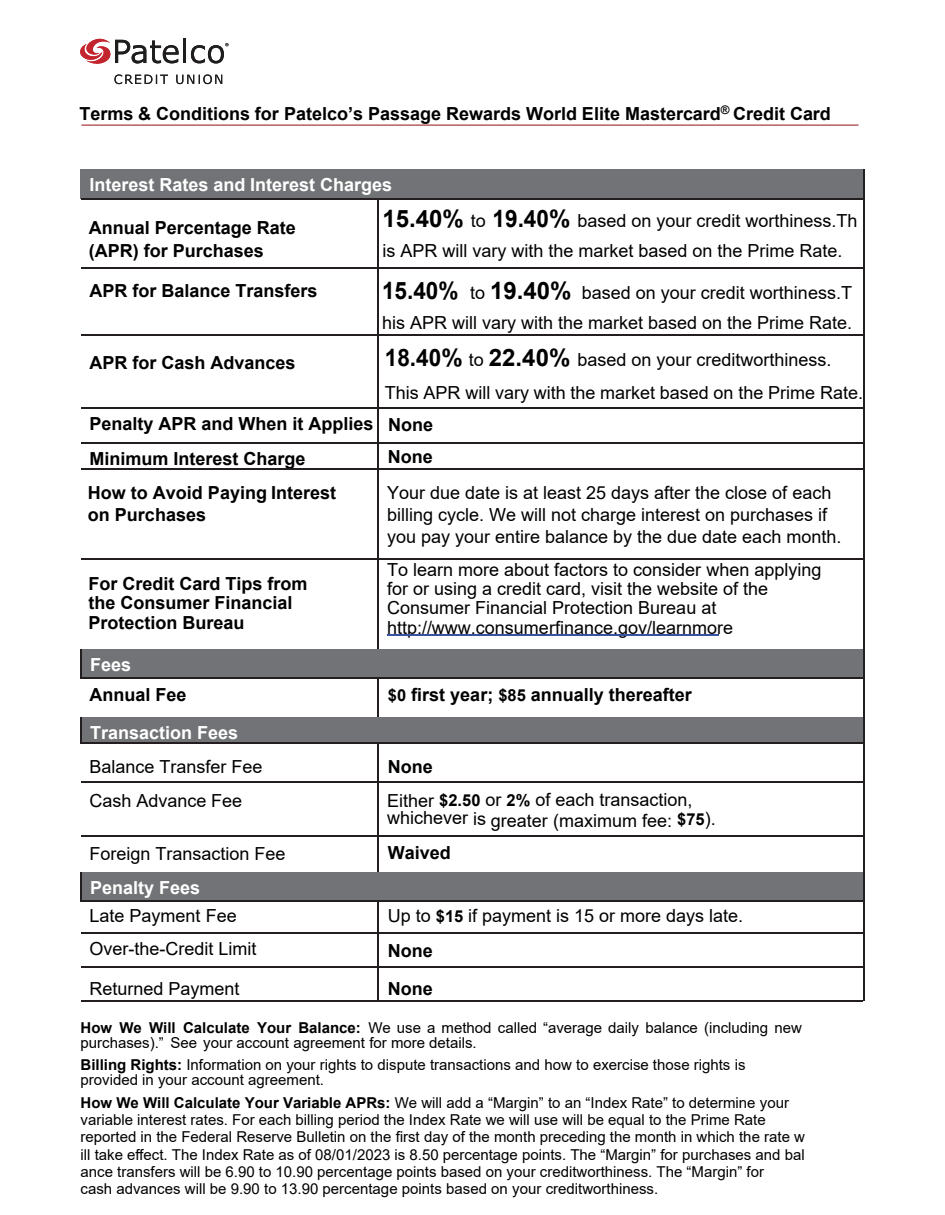
<style>
.page{position:relative;width:945px;height:1215px;background:#fff}
.page>*{position:absolute;margin:0;border:0;box-sizing:border-box;transform-origin:0 0}
.t1{font:18px/19.2px "Arial";color:#000}
.t2{font:700 18px/19.5px "Arial";color:#000}
.t3{font:700 18px "Arial";color:#fff}
.t4{font:15px/17.4px "Arial";color:#000}
.s1{font-weight:700;font-size:24px}
.s2{font-size:16.5px}
.s3{font-weight:700;font-size:16.5px}
.s4{font-weight:700}
.s5{font-style:inherit}
</style>
<div class="page">
<div style="left:81px;top:169px;width:782px;height:29px;background:#727376"></div>
<hr style="left:81px;top:198px;width:297px;height:2px;background:#231f20">
<hr style="left:379px;top:198px;width:484px;height:2px;background:#231f20">
<svg style="left:863px;top:169px;width:1px;height:17px"></svg>
<hr style="left:378px;top:198px;width:1px;height:69px;background:#231f20">
<hr style="left:863px;top:186px;width:1px;height:81px;background:#231f20">
<hr style="left:81px;top:267px;width:297px;height:1px;background:#231f20">
<hr style="left:379px;top:267px;width:484px;height:1px;background:#231f20">
<hr style="left:378px;top:268px;width:1px;height:66px;background:#231f20">
<hr style="left:863px;top:268px;width:1px;height:66px;background:#231f20">
<hr style="left:81px;top:334px;width:297px;height:2px;background:#231f20">
<hr style="left:379px;top:334px;width:484px;height:2px;background:#231f20">
<hr style="left:378px;top:334px;width:1px;height:73px;background:#231f20">
<hr style="left:863px;top:328px;width:1px;height:79px;background:#231f20">
<hr style="left:81px;top:407px;width:297px;height:2px;background:#231f20">
<hr style="left:379px;top:407px;width:484px;height:2px;background:#231f20">
<hr style="left:378px;top:407px;width:1px;height:35px;background:#231f20">
<hr style="left:81px;top:442px;width:297px;height:1px;background:#231f20">
<hr style="left:379px;top:442px;width:484px;height:1px;background:#231f20">
<hr style="left:81px;top:469px;width:297px;height:1px;background:#231f20">
<svg style="left:378px;top:442px;width:1px;height:27px"></svg>
<hr style="left:379px;top:469px;width:484px;height:1px;background:#231f20">
<svg style="left:863px;top:407px;width:1px;height:55px"></svg>
<hr style="left:378px;top:469px;width:1px;height:89px;background:#231f20">
<hr style="left:863px;top:462px;width:1px;height:81px;background:#231f20">
<hr style="left:387px;top:634px;width:332px;height:1px;background:#3853a3">
<hr style="left:81px;top:558px;width:297px;height:2px;background:#231f20">
<hr style="left:379px;top:558px;width:484px;height:2px;background:#231f20">
<hr style="left:378px;top:560px;width:1px;height:78px;background:#231f20">
<hr style="left:863px;top:545px;width:1px;height:78px;background:#231f20">
<hr style="left:863px;top:624px;width:1px;height:30px;background:#231f20">
<div style="left:82px;top:649px;width:781px;height:29px;background:#727376"></div>
<svg style="left:80px;top:649px;width:3px;height:30px"></svg>
<hr style="left:83px;top:678px;width:295px;height:1px;background:#231f20">
<hr style="left:379px;top:678px;width:484px;height:1px;background:#231f20">
<svg style="left:863px;top:654px;width:1px;height:25px"></svg>
<hr style="left:378px;top:679px;width:1px;height:39px;background:#231f20">
<hr style="left:863px;top:679px;width:1px;height:43px;background:#231f20">
<div style="left:82px;top:718px;width:781px;height:25px;background:#727376"></div>
<svg style="left:80px;top:718px;width:3px;height:26px"></svg>
<hr style="left:83px;top:743px;width:295px;height:1px;background:#231f20">
<hr style="left:379px;top:743px;width:484px;height:1px;background:#231f20">
<hr style="left:378px;top:743px;width:1px;height:43px;background:#231f20">
<hr style="left:81px;top:781px;width:297px;height:2px;background:#231f20">
<hr style="left:379px;top:781px;width:484px;height:2px;background:#231f20">
<svg style="left:863px;top:722px;width:1px;height:49px"></svg>
<hr style="left:378px;top:783px;width:1px;height:48px;background:#231f20">
<hr style="left:863px;top:771px;width:1px;height:48px;background:#231f20">
<hr style="left:81px;top:836px;width:297px;height:1px;background:#231f20">
<hr style="left:379px;top:836px;width:484px;height:1px;background:#231f20">
<hr style="left:378px;top:828px;width:1px;height:47px;background:#231f20">
<hr style="left:863px;top:820px;width:1px;height:58px;background:#231f20">
<div style="left:82px;top:872px;width:781px;height:28px;background:#727376"></div>
<svg style="left:80px;top:872px;width:3px;height:29px"></svg>
<hr style="left:83px;top:900px;width:295px;height:1px;background:#231f20">
<hr style="left:379px;top:900px;width:484px;height:1px;background:#231f20">
<svg style="left:863px;top:878px;width:1px;height:23px"></svg>
<hr style="left:378px;top:901px;width:1px;height:37px;background:#231f20">
<hr style="left:863px;top:901px;width:1px;height:100px;background:#231f20">
<hr style="left:81px;top:932px;width:297px;height:2px;background:#231f20">
<hr style="left:379px;top:932px;width:484px;height:2px;background:#231f20">
<hr style="left:378px;top:935px;width:1px;height:65px;background:#231f20">
<hr style="left:81px;top:967px;width:297px;height:1px;background:#231f20">
<hr style="left:379px;top:967px;width:484px;height:1px;background:#231f20">
<hr style="left:81px;top:1000px;width:297px;height:1px;background:#231f20">
<hr style="left:379px;top:1000px;width:484px;height:1px;background:#231f20">
<hr style="left:82px;top:125px;width:777px;height:1px;background:#991a1e">
<hr style="left:183px;top:39px;width:3px;height:24px;background:#201d1e">
<svg style="left:114px;top:74px;width:54px;height:10px"></svg>
<svg style="left:176px;top:74px;width:46px;height:10px"></svg>
<svg style="left:80px;top:39px;width:99px;height:25px"></svg>
<svg style="left:191px;top:43px;width:38px;height:20px"></svg>
<p class="t2" style="left:79px;top:104px;width:753px">Terms &amp; Conditions for Patelco’s Passage Rewards World Elite Mastercard<sup>®</sup> Credit Card</p>
<p class="t3" style="left:89px;top:172px;width:304px">Interest Rates and Interest Charges</p>
<p class="t2" style="left:89px;top:217px;width:209px;line-height:22.5px">Annual Percentage Rate (APR) for Purchases</p>
<p class="t1" style="left:382px;top:206px;width:477px;line-height:29.5px"><span class="s1">15.40</span><span class="s1">%</span> to <span class="s1">1</span><span class="s1">9.40</span><span class="s1">%</span> based on your credit worthiness.Th is APR will vary with the market based on the Prime Rate.</p>
<p class="t2" style="left:89px;top:281px;width:230px">APR for Balance Transfers</p>
<p class="t1" style="left:382px;top:277px;width:472px;line-height:30.9px"><span class="s1">1</span><span class="s1">5.40</span><span class="s1">%</span> to <span class="s1">1</span><span class="s1">9.40</span><span class="s1">%</span> based on your credit worthiness.T his APR will vary with the market based on the Prime Rate.</p>
<p class="t2" style="left:89px;top:353px;width:208px">APR for Cash Advances</p>
<p class="t1" style="left:385px;top:343px;width:480px;line-height:33.6px"><span class="s1">1</span><span class="s1">8.40</span><span class="s1">%</span> to <span class="s1">22.40</span><span class="s1">%</span> based on your creditworthiness.<br>This APR will vary with the market based on the Prime Rate.</p>
<p class="t2" style="left:89px;top:407px;width:345px;line-height:34.5px">Penalty APR and When it Applies None<br>Minimum Interest Charge</p>
<p class="t2" style="left:388px;top:447px;width:46px">None</p>
<p class="t1" style="left:387px;top:481px;width:456px;line-height:21.9px">Your due date is at least 25 days after the close of each billing cycle. We will not charge interest on purchases if you pay your entire balance by the due date each month.</p>
<p class="t1" style="left:387px;top:560px;width:436px">To learn more about factors to consider when applying for or using a credit card, visit the website of the Consumer Financial Protection Bureau at http://www.consumerfinance.gov/learnmore</p>
<p class="t2" style="left:88px;top:482px;width:250px;line-height:21.6px">How to Avoid Paying Interest on Purchases</p>
<p class="t2" style="left:88px;top:574px;width:221px">For Credit Card Tips from the Consumer Financial<br>Protection Bureau</p>
<p class="t3" style="left:90px;top:652px;width:43px">Fees</p>
<p class="t2" style="left:89px;top:685px;width:98px">Annual Fee</p>
<p class="t2" style="left:388px;top:685px;width:305px"><span class="s2">$0</span> first year; <span class="s2">$85</span> annually thereafter</p>
<p class="t3" style="left:90px;top:720px;width:150px">Transaction Fees</p>
<p class="t1" style="left:89px;top:757px;width:175px">Balance Transfer Fee</p>
<p class="t2" style="left:388px;top:757px;width:46px">None</p>
<p class="t1" style="left:89px;top:791px;width:154px">Cash Advance Fee</p>
<p class="t1" style="left:387px;top:789px;width:330px;line-height:20.7px">Either <span class="s3">$2.50</span> or <span class="s3">2%</span> of each transaction, whichever is greater (maximum fee: <span class="s3">$75</span>).</p>
<p class="t1" style="left:89px;top:844px;width:197px">Foreign Transaction Fee</p>
<p class="t2" style="left:388px;top:843px;width:65px">Waived</p>
<p class="t3" style="left:90px;top:875px;width:112px">Penalty Fees</p>
<p class="t1" style="left:89px;top:906px;width:149px">Late Payment Fee</p>
<p class="t1" style="left:388px;top:906px;width:357px">Up to <span class="s3">$15</span> if payment is 15 or more days late.</p>
<p class="t1" style="left:89px;top:939px;width:168px">Over-the-Credit Limit</p>
<p class="t2" style="left:388px;top:941px;width:46px">None</p>
<p class="t1" style="left:89px;top:978px;width:152px">Returned Payment</p>
<p class="t2" style="left:388px;top:980px;width:46px">None</p>
<p class="t4" style="left:81px;top:1020px;width:723px;line-height:14.9px"><span class="s4">How We Will Calculate Your Balance:</span> We use a method called “average daily balance (including new purchases).” See your account agreement for more details.</p>
<p class="t4" style="left:81px;top:1057px;width:666px;line-height:15px"><span class="s4">Billing Rights:</span> Information on your rights to dispute transactions and how to exercise those rights is provided in your account agreement.</p>
<p class="t4" style="left:81px;top:1094px;width:726px"><span class="s4">How We Will Calculate Your Variable APRs:</span> We will add a “Margin” to an “Index Rate” to determine your variable interest rates. For each billing period the Index Rate we will use will be equal to the Prime Rate reported in the Federal Reserve Bulletin on the first day of the month preceding the month in which the rate w ill take effect. The Index Rate as of <span class="s5">08</span>/01/202<span class="s5">3</span> is <span class="s5">8.50</span> percentage points. The “Margin” for purchases and bal ance transfers will be 6.90 to 10.90 percentage points based on your creditworthiness. The “Margin” for<br>cash advances will be 9.90 to 13.90 percentage points based on your creditworthiness.</p>
</div>
